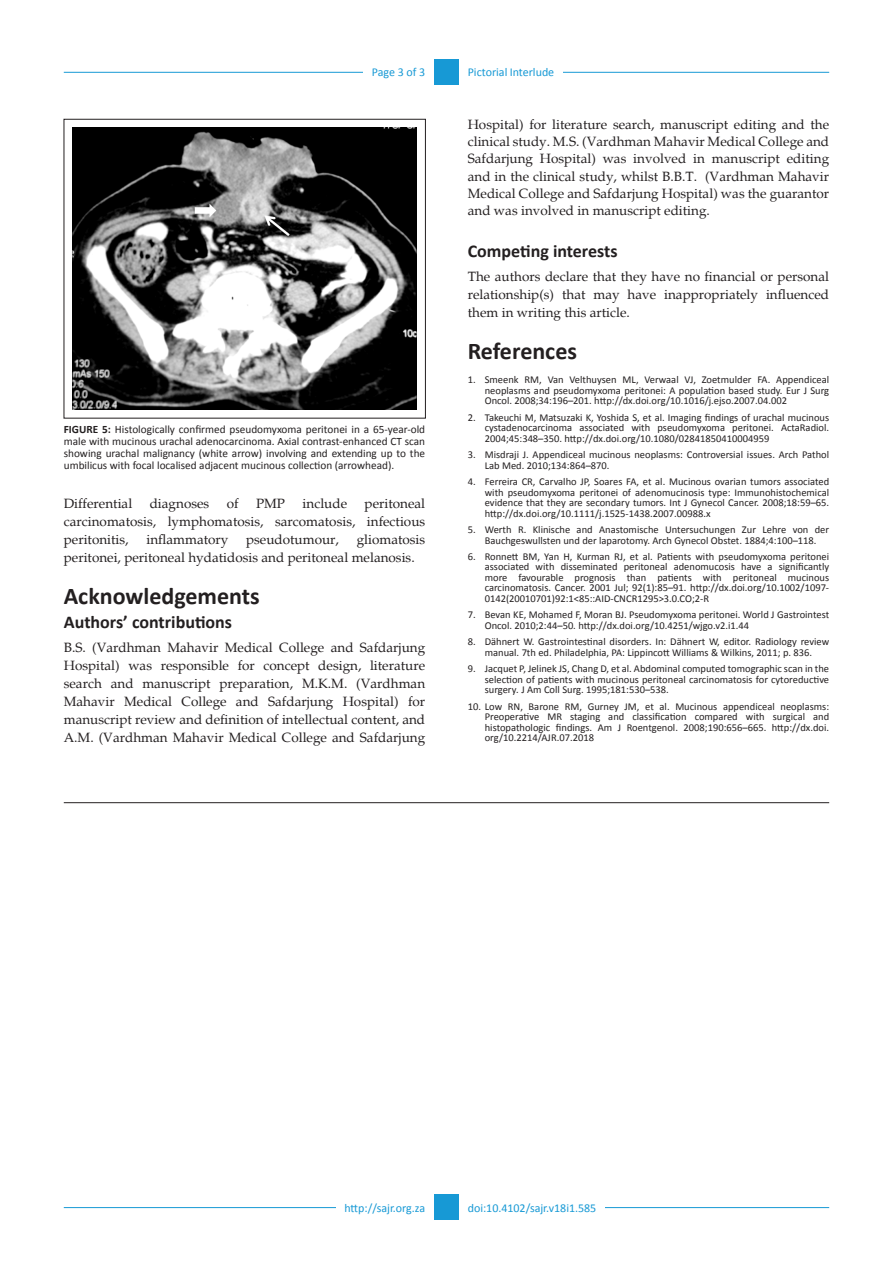
<style>
.page{position:relative;width:893px;height:1263px;background:#fff}
.page>*{position:absolute;margin:0;border:0;box-sizing:border-box;transform-origin:0 0}
.t1{font:700 24px "Calibri";color:#231f20}
.t2{font:700 18px "Calibri";color:#231f20}
.t3{font:13.5px/18px "Palatino";color:#231f20;text-align:justify}
.t4{font:12px "Calibri";color:#1799d5}
.t5{font:11.25px/12px "Calibri";color:#231f20;text-align:justify}
.List_Paragraph{font:10.5px/10.5px "Calibri";color:#231f20;text-align:justify}
.s1{font-weight:700}
.s2{font-style:italic}
</style>
<div class="page">
<hr style="left:64px;top:72px;width:765px;height:1px;background:#1799d5">
<hr style="left:64px;top:1207px;width:765px;height:1px;background:#1799d5">
<div style="left:434px;top:1194px;width:25px;height:26px;background:#1799d5"></div>
<div style="left:434px;top:59px;width:25px;height:26px;background:#1799d5"></div>
<div style="left:459px;top:59px;width:104px;height:26px;background:#fff"></div>
<div style="left:459px;top:1194px;width:146px;height:26px;background:#fff"></div>
<div style="left:336px;top:1194px;width:98px;height:26px;background:#fff"></div>
<div style="left:363px;top:59px;width:71px;height:26px;background:#fff"></div>
<div style="left:64px;top:119px;width:362px;height:299px;border:1px solid #231f20"></div>
<img style="left:72px;top:128px;width:345px;height:282px">
<hr style="left:64px;top:802px;width:765px;height:1px;background:#231f20">
<p class="t4" style="left:372px;top:65px;width:55px">Page 3 of 3</p>
<p class="t5" style="left:64px;top:423px;width:363px"><span class="s1">FIGURE 5:</span> Histologically confirmed pseudomyxoma peritonei in a 65-year-old male with mucinous urachal adenocarcinoma. Axial contrast-enhanced CT scan showing urachal malignancy (white arrow) involving and extending up to the umbilicus with focal localised adjacent mucinous collection (arrowhead).</p>
<p class="t3" style="left:64px;top:494px;width:70px">Differential</p>
<p class="t3" style="left:150px;top:494px;width:61px">diagnoses</p>
<p class="t3" style="left:227px;top:494px;width:13px">of</p>
<p class="t3" style="left:256px;top:494px;width:31px">PMP</p>
<p class="t3" style="left:303px;top:494px;width:46px">include</p>
<p class="t3" style="left:64px;top:494px;width:363px;text-indent:301px">peritoneal carcinomatosis, lymphomatosis, sarcomatosis, infectious peritonitis,</p>
<p class="t3" style="left:146px;top:530px;width:83px">inflammatory</p>
<p class="t3" style="left:246px;top:530px;width:94px">pseudotumour,</p>
<p class="t3" style="left:64px;top:530px;width:363px;text-indent:293px">gliomatosis peritonei, peritoneal hydatidosis and peritoneal melanosis.</p>
<p class="t1" style="left:64px;top:580px;width:197px">Acknowledgements</p>
<p class="t2" style="left:64px;top:610px;width:170px">Authors’ contributions</p>
<p class="t3" style="left:64px;top:638px;width:363px">B.S. (Vardhman Mahavir Medical College and Safdarjung Hospital) was responsible for concept design, literature search and manuscript preparation, M.K.M. (Vardhman Mahavir Medical College and Safdarjung Hospital) for manuscript review and definition of intellectual content, and A.M. (Vardhman Mahavir Medical College and Safdarjung</p>
<p class="t4" style="left:468px;top:65px;width:88px">Pictorial Interlude</p>
<p class="t3" style="left:468px;top:116px;width:363px;line-height:17.2px">Hospital) for literature search, manuscript editing and the clinical study. M.S. (Vardhman Mahavir Medical College and Safdarjung Hospital) was involved in manuscript editing and in the clinical study, whilst B.B.T. (Vardhman Mahavir Medical College and Safdarjung Hospital) was the guarantor and was involved in manuscript editing.</p>
<p class="t2" style="left:468px;top:240px;width:151px">Competing interests</p>
<p class="t3" style="left:468px;top:268px;width:363px">The authors declare that they have no financial or personal relationship(s) that may have inappropriately influenced them in writing this article.</p>
<p class="t1" style="left:468px;top:336px;width:111px">References</p>
<p class="List_Paragraph" style="left:485px;top:374px;width:346px;text-indent:-17px">1. Smeenk RM, Van Velthuysen ML, Verwaal VJ, Zoetmulder FA. Appendiceal neoplasms and pseudomyxoma peritonei: A population based study. Eur J Surg Oncol. 2008;34:196–201. http://dx.doi.org/10.1016/j.ejso.2007.04.002</p>
<p class="List_Paragraph" style="left:485px;top:412px;width:346px;text-indent:-17px">2. Takeuchi M, Matsuzaki K, Yoshida S, et al. Imaging findings of urachal mucinous cystadenocarcinoma associated with pseudomyxoma peritonei. ActaRadiol.<br>2004;45:348–350. http://dx.doi.org/10.1080/02841850410004959</p>
<p class="List_Paragraph" style="left:485px;top:449px;width:346px;text-indent:-17px">3. Misdraji J. Appendiceal mucinous neoplasms: Controversial issues. Arch Pathol<br>Lab Med. 2010;134:864–870.</p>
<p class="List_Paragraph" style="left:485px;top:476px;width:346px;text-indent:-17px">4. Ferreira CR, Carvalho JP, Soares FA, et al. Mucinous ovarian tumors associated with pseudomyxoma peritonei of adenomucinosis type: Immunohistochemical evidence that they are secondary tumors. Int J Gynecol Cancer. 2008;18:59–65. http://dx.doi.org/10.1111/j.1525-1438.2007.00988.x</p>
<p class="List_Paragraph" style="left:468px;top:524px;width:363px;text-align:center">5. Werth R. Klinische and Anastomische Untersuchungen Zur Lehre von der<br>Bauchgeswullsten und der laparotomy. Arch Gynecol Obstet. 1884;4:100–118.</p>
<p class="List_Paragraph" style="left:485px;top:551px;width:346px;text-indent:-17px">6. Ronnett BM, Yan H, Kurman RJ, et al. Patients with pseudomyxoma peritonei associated with disseminated peritoneal adenomucosis have a significantly more favourable prognosis than patients with peritoneal mucinous carcinomatosis. Cancer. 2001 Jul; 92(1):85–91. http://dx.doi.org/10.1002/1097- 0142(20010701)92:1&lt;85::AID-CNCR1295&gt;3.0.CO;2-R</p>
<p class="List_Paragraph" style="left:485px;top:610px;width:346px;text-indent:-17px">7. Bevan KE, Mohamed F, Moran BJ. Pseudomyxoma peritonei. World J Gastrointest<br>Oncol. 2010;2:44–50. http://dx.doi.org/10.4251/wjgo.v2.i1.44</p>
<p class="List_Paragraph" style="left:468px;top:637px;width:363px;text-align:center">8. Dähnert W. Gastrointestinal disorders. In: Dähnert W, editor. Radiology review manual. 7th ed. Philadelphia, PA: Lippincott Williams &amp; Wilkins, 2011; p. 836.</p>
<p class="List_Paragraph" style="left:485px;top:664px;width:346px;text-indent:-17px">9. Jacquet P, Jelinek JS, Chang D, et al. Abdominal computed tomographic scan in the selection of patients with mucinous peritoneal carcinomatosis for cytoreductive surgery<span class="s2">.</span> J Am Coll Surg. 1995;181:530–538.</p>
<p class="List_Paragraph" style="left:485px;top:701px;width:346px;text-indent:-17px">10. Low RN, Barone RM, Gurney JM, et al. Mucinous appendiceal neoplasms:<br>Preoperative MR staging and classification compared with surgical and histopathologic findings. Am J Roentgenol. 2008;190:656–665. http://dx.doi. org/10.2214/AJR.07.2018</p>
<p class="t4" style="left:344px;top:1200px;width:82px">http://sajr.org.za</p>
<p class="t4" style="left:468px;top:1200px;width:130px">doi:10.4102/sajr.v18i1.585</p>
</div>
